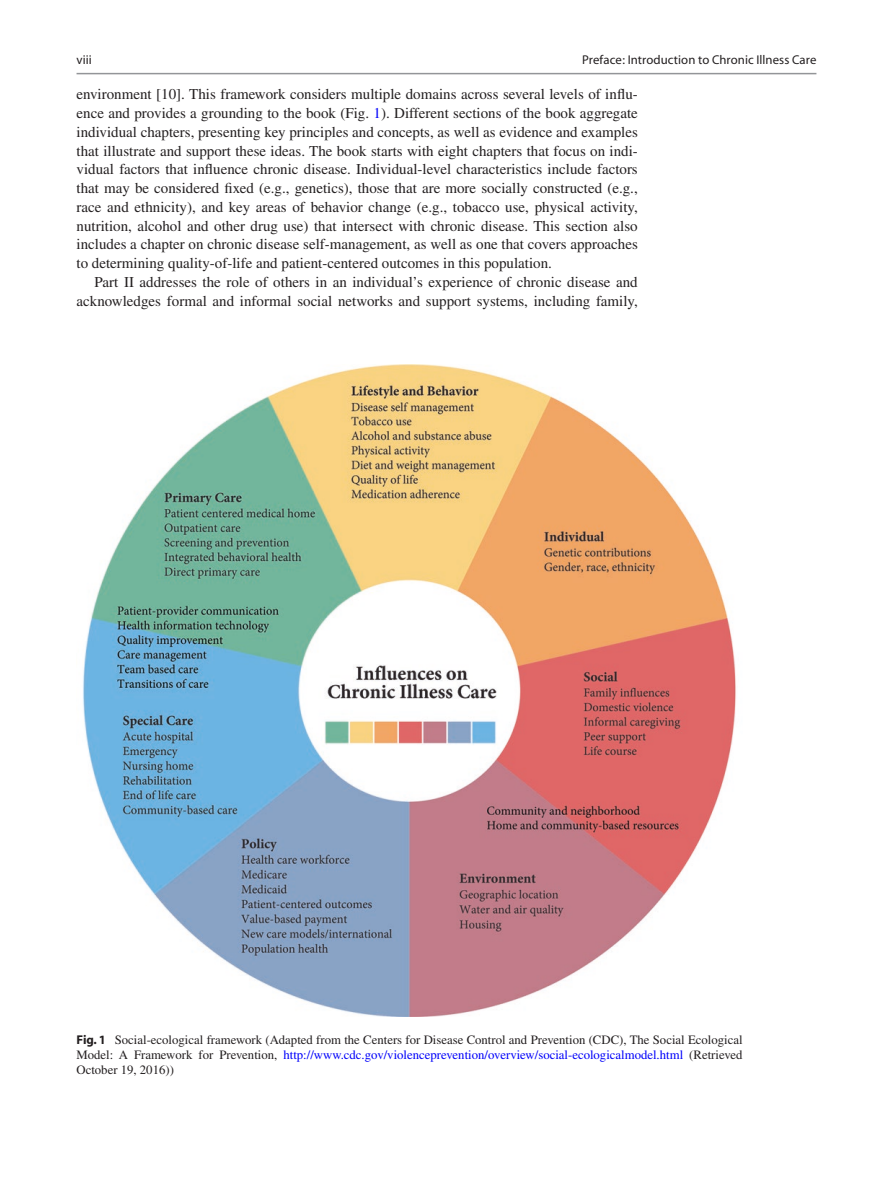
<style>
.page{position:relative;width:893px;height:1187px;background:#fff}
.page>*{position:absolute;margin:0;border:0;box-sizing:border-box;transform-origin:0 0}
.t1{font:15px/18.8px "Yltsft Times";color:#231f20;text-align:justify}
.t2{font:12.75px/15px "Yltsft Times";color:#231f20;text-align:justify}
.t3{font:12.75px "Ynjxyb Myriad";letter-spacing:.005em;color:#231f20}
.s1{color:#0000fa}
.s2{font-family:"Rhhsyy Myriad";font-weight:700}
</style>
<div class="page">
<img style="left:83px;top:364px;width:653px;height:652px">
<hr style="left:77px;top:73px;width:739px;height:1px;background:#939598">
<p class="t3" style="left:582px;top:54px;width:236px">Preface: Introduction to Chronic Illness Care</p>
<p class="t3" style="left:77px;top:54px;width:17px">viii</p>
<p class="t1" style="left:77px;top:85px;width:563px">environment [10]. This framework considers multiple domains across several levels of influ&shy;ence and provides a grounding to the book (Fig. <span class="s1">1</span>). Different sections of the book aggregate individual chapters, presenting key principles and concepts, as well as evidence and examples that illustrate and support these ideas. The book starts with eight chapters that focus on indi&shy;vidual factors that influence chronic disease. Individual-level characteristics include factors that may be considered fixed (e.g., genetics), those that are more socially constructed (e.g., race and ethnicity), and key areas of behavior change (e.g., tobacco use, physical activity, nutrition, alcohol and other drug use) that intersect with chronic disease. This section also includes a chapter on chronic disease self-management, as well as one that covers approaches to determining quality-of-life and patient-centered outcomes in this population.</p>
<p class="t1" style="left:77px;top:272px;width:563px;text-align:right">Part II addresses the role of others in an individual’s experience of chronic disease and acknowledges formal and informal social networks and support systems, including family,</p>
<p class="t2" style="left:77px;top:1032px;width:668px"><span class="s2">Fig. 1</span> Social-ecological framework (Adapted from the Centers for Disease Control and Prevention (CDC), The Social Ecological Model: A Framework for Prevention, <span class="s1">http://www.cdc.gov/violenceprevention/overview/social-ecologicalmodel.html</span> (Retrieved October 19, 2016))</p>
</div>
